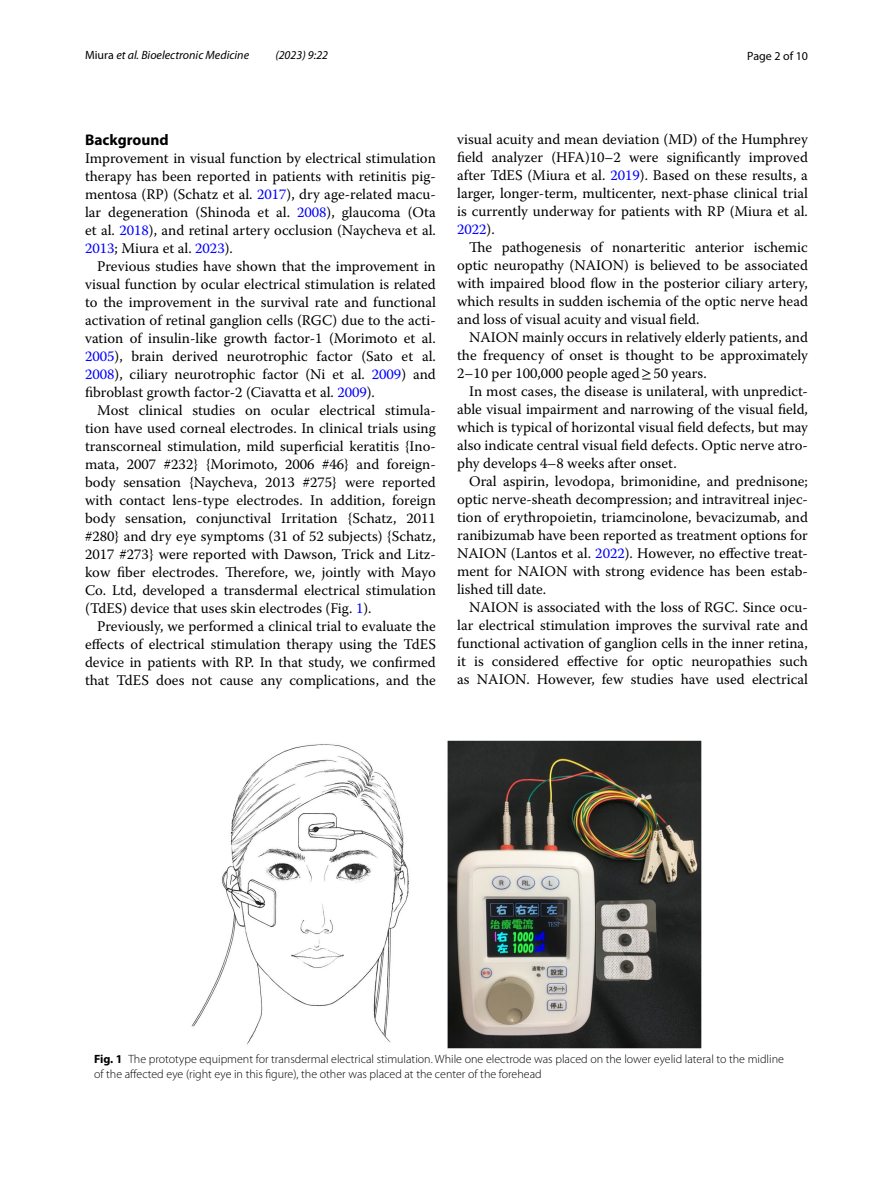
<style>
.page{position:relative;width:893px;height:1187px;background:#fff}
.page>*{position:absolute;margin:0;border:0;box-sizing:border-box;transform-origin:0 0}
.t1{font:700 15.45px "Myriad Pro";color:#000}
.t2{font:14.7px/18px "Warnock Pro";color:#000;text-align:justify}
.t3{font:300 12px/15px "Myriad Pro";color:#000}
.t4{font:italic 12px "Myriad Pro";color:#000}
.t5{font:12px "Myriad Pro";color:#000}
.s1{font-style:normal}
.s2{color:#00f}
.s3{font-family:"STIX"}
.s4{font-weight:700}
</style>
<div class="page">
<img style="left:191px;top:740px;width:511px;height:307px">
<p class="t4" style="left:85px;top:48px;width:166px"><span class="s1">Miura</span> et al. Bioelectronic Medicine</p>
<p class="t4" style="left:275px;top:48px;width:54px">(2023) 9:22</p>
<p class="t5" style="left:747px;top:48px;width:62px">Page 2 of 10</p>
<p class="t1" style="left:85px;top:129px;width:85px">Background</p>
<p class="t2" style="left:85px;top:148px;width:352px">Improvement in visual function by electrical stimulation therapy has been reported in patients with retinitis pig&shy;mentosa (RP) (Schatz et al. <span class="s2">2017</span>), dry age-related macu&shy;lar degeneration (Shinoda et al. <span class="s2">2008</span>), glaucoma (Ota et al. <span class="s2">2018</span>), and retinal artery occlusion (Naycheva et al.<br><span class="s2">2013</span>; Miura et al. <span class="s2">2023</span>).</p>
<p class="t2" style="left:85px;top:256px;width:352px;text-indent:12px">Previous studies have shown that the improvement in visual function by ocular electrical stimulation is related to the improvement in the survival rate and functional activation of retinal ganglion cells (RGC) due to the acti&shy;vation of insulin-like growth factor-1 (Morimoto et al.<br><span class="s2">2005</span>), brain derived neurotrophic factor (Sato et al.<br><span class="s2">2008</span>), ciliary neurotrophic factor (Ni et al. <span class="s2">2009</span>) and fibroblast growth factor-2 (Ciavatta et al. <span class="s2">2009</span>).</p>
<p class="t2" style="left:85px;top:400px;width:352px;text-indent:12px">Most clinical studies on ocular electrical stimula&shy;tion have used corneal electrodes. In clinical trials using transcorneal stimulation, mild superficial keratitis {Ino&shy;mata, 2007 #232} {Morimoto, 2006 #46} and foreign&shy;body sensation {Naycheva, 2013 #275} were reported with contact lens-type electrodes. In addition, foreign body sensation, conjunctival Irritation {Schatz, 2011 #280} and dry eye symptoms (31 of 52 subjects) {Schatz, 2017 #273} were reported with Dawson, Trick and Litz&shy;kow fiber electrodes. Therefore, we, jointly with Mayo Co. Ltd, developed a transdermal electrical stimulation (TdES) device that uses skin electrodes (Fig. <span class="s2">1</span>).</p>
<p class="t2" style="left:85px;top:616px;width:352px;text-indent:12px">Previously, we performed a clinical trial to evaluate the effects of electrical stimulation therapy using the TdES device in patients with RP. In that study, we confirmed that TdES does not cause any complications, and the</p>
<p class="t2" style="left:457px;top:130px;width:352px">visual acuity and mean deviation (MD) of the Humphrey field analyzer (HFA)10–2 were significantly improved after TdES (Miura et al. <span class="s2">2019</span>). Based on these results, a larger, longer-term, multicenter, next-phase clinical trial is currently underway for patients with RP (Miura et al.<br><span class="s2">2022</span>).</p>
<p class="t2" style="left:457px;top:238px;width:352px;text-indent:12px">The pathogenesis of nonarteritic anterior ischemic optic neuropathy (NAION) is believed to be associated with impaired blood flow in the posterior ciliary artery, which results in sudden ischemia of the optic nerve head and loss of visual acuity and visual field.</p>
<p class="t2" style="left:457px;top:327px;width:352px;text-indent:12px">NAION mainly occurs in relatively elderly patients, and the frequency of onset is thought to be approximately 2–10 per 100,000 people aged<span class="s3">≥</span>50 years.</p>
<p class="t2" style="left:457px;top:381px;width:352px;text-indent:12px">In most cases, the disease is unilateral, with unpredict&shy;able visual impairment and narrowing of the visual field, which is typical of horizontal visual field defects, but may also indicate central visual field defects. Optic nerve atro&shy;phy develops 4–8 weeks after onset.</p>
<p class="t2" style="left:457px;top:472px;width:352px;text-indent:12px">Oral aspirin, levodopa, brimonidine, and prednisone; optic nerve-sheath decompression; and intravitreal injec&shy;tion of erythropoietin, triamcinolone, bevacizumab, and ranibizumab have been reported as treatment options for NAION (Lantos et al. <span class="s2">2022</span>). However, no effective treat&shy;ment for NAION with strong evidence has been estab&shy;lished till date.</p>
<p class="t2" style="left:457px;top:598px;width:352px;text-indent:12px">NAION is associated with the loss of RGC. Since ocu&shy;lar electrical stimulation improves the survival rate and functional activation of ganglion cells in the inner retina, it is considered effective for optic neuropathies such as NAION. However, few studies have used electrical</p>
<p class="t3" style="left:94px;top:1051px;width:691px"><span class="s4">Fig. 1</span> The prototype equipment for transdermal electrical stimulation. While one electrode was placed on the lower eyelid lateral to the midline of the affected eye (right eye in this figure), the other was placed at the center of the forehead</p>
</div>
